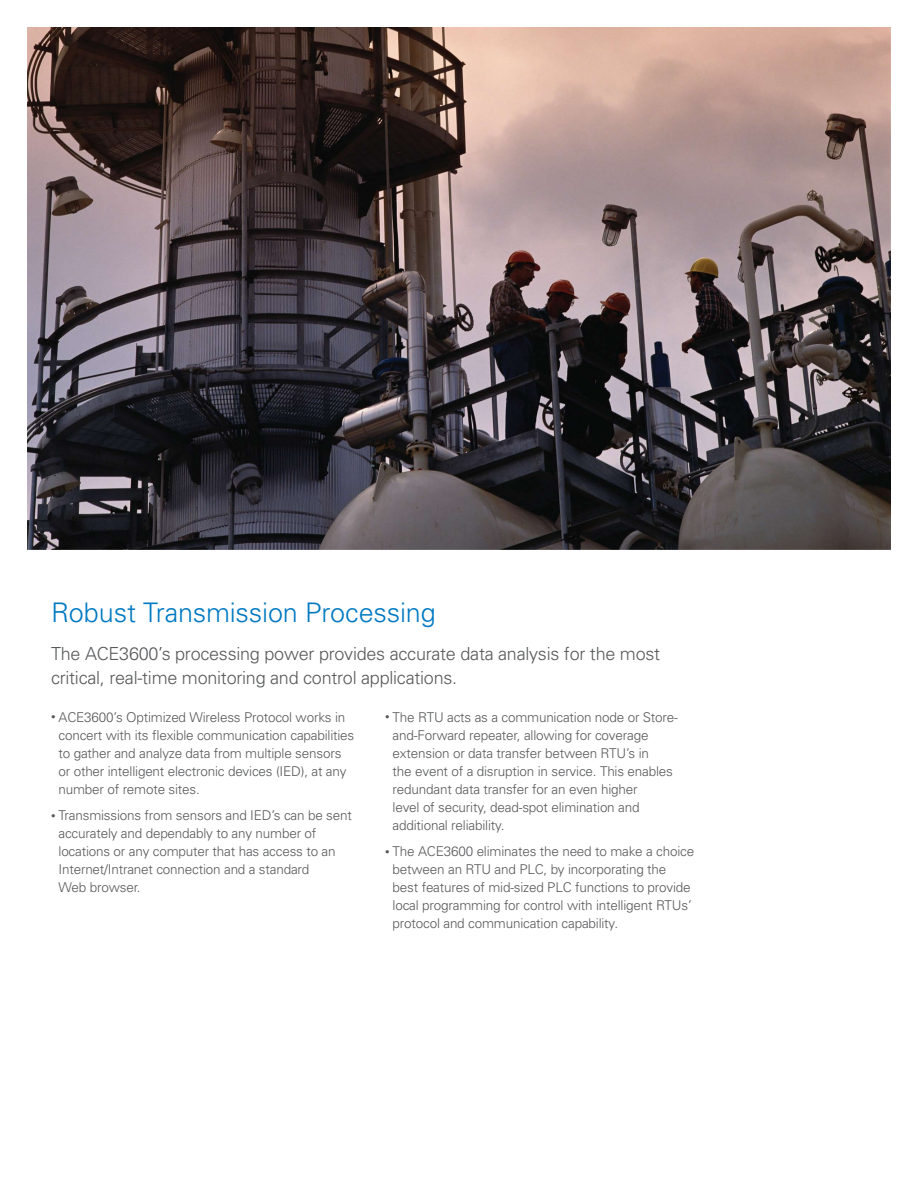
<style>
.page{position:relative;width:918px;height:1188px;background:#fff}
.page>*{position:absolute;margin:0;border:0;box-sizing:border-box;transform-origin:0 0}
.t1{font:300 27px "Univers";letter-spacing:-.005em;color:#0079c1}
.t2{font:300 18px/24px "Univers";letter-spacing:-.015em;color:#58595b}
.t3{font:300 13.5px/18px "Univers";letter-spacing:-.015em;color:#58595b}
.s1{font-size:9px}
</style>
<div class="page">
<img style="left:27px;top:27px;width:864px;height:523px">
<h1 class="t1" style="left:51px;top:596px;width:386px">Robust Transmission Processing</h1>
<h2 class="t2" style="left:51px;top:641px;width:611px">The ACE3600’s processing power provides accurate data analysis for the most critical, real-time monitoring and control applications.</h2>
<p class="t3" style="left:59px;top:708px;width:297px;text-indent:-8px"><span class="s1">•</span> ACE3600’s Optimized Wireless Protocol works in concert with its flexible communication capabilities to gather and analyze data from multiple sensors or other intelligent electronic devices (IED), at any number of remote sites.</p>
<p class="t3" style="left:59px;top:806px;width:295px;text-indent:-8px"><span class="s1">•</span> Transmissions from sensors and IED’s can be sent accurately and dependably to any number of locations or any computer that has access to an Internet/Intranet connection and a standard<br>Web browser.</p>
<p class="t3" style="left:393px;top:708px;width:287px;text-indent:-8px"><span class="s1">•</span> The RTU acts as a communication node or Store&shy;and-Forward repeater, allowing for coverage extension or data transfer between RTU’s in<br>the event of a disruption in service. This enables redundant data transfer for an even higher<br>level of security, dead-spot elimination and additional reliability.</p>
<p class="t3" style="left:393px;top:842px;width:303px;text-indent:-8px"><span class="s1">•</span> The ACE3600 eliminates the need to make a choice between an RTU and PLC, by incorporating the best features of mid-sized PLC functions to provide local programming for control with intelligent RTUs’ protocol and communication capability.</p>
</div>
